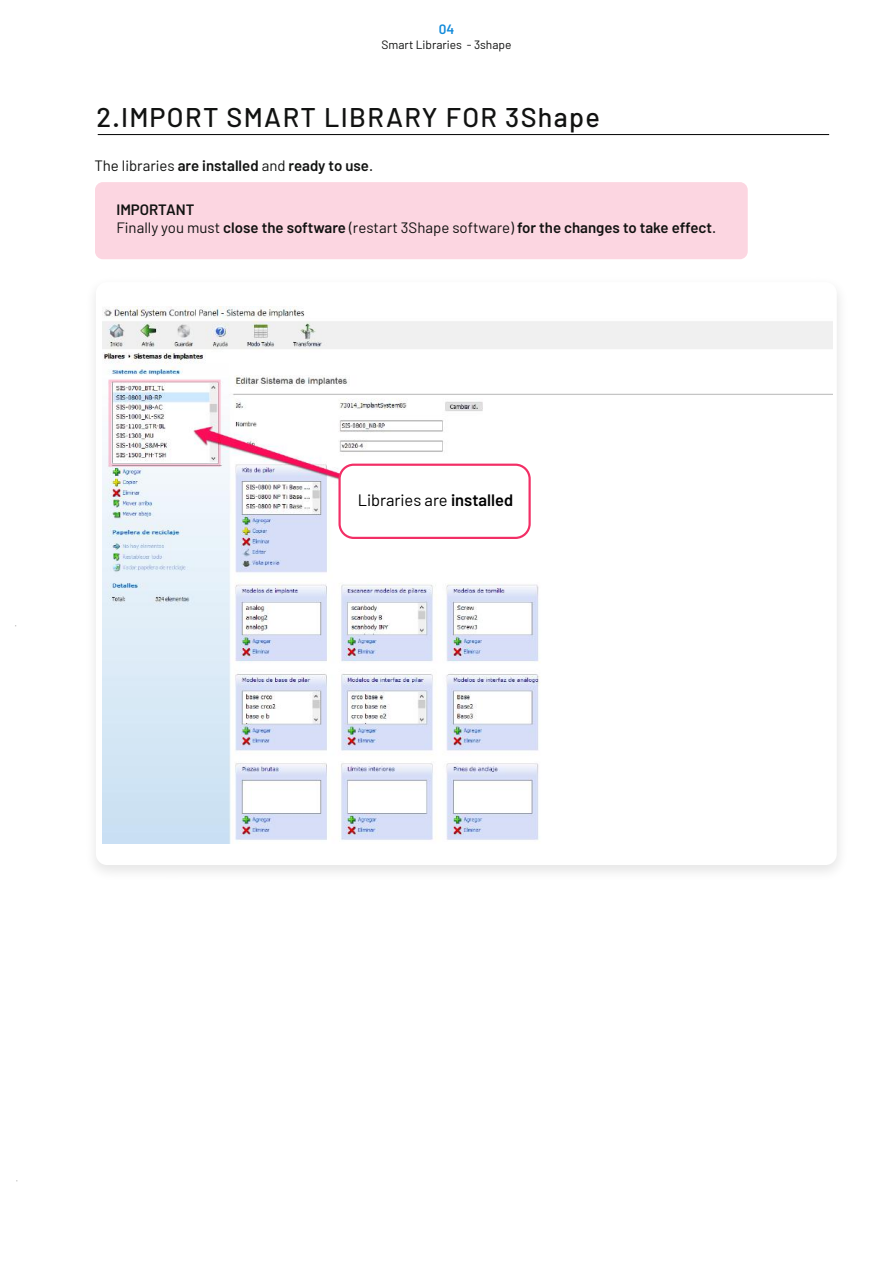
<style>
.page{position:relative;width:893px;height:1263px;background:#fff}
.page>*{position:absolute;margin:0;border:0;box-sizing:border-box;transform-origin:0 0}
.t1{font:500 27px "Barlow";letter-spacing:.05em;color:#111211}
.t2{font:16.5px "Barlow";color:#000}
.t3{font:600 15px/18px "Barlow";color:#111211}
.t4{font:600 13.5px "Barlow";color:#118ada}
.t5{font:12px "Barlow";color:#111211}
.s1{font-weight:400}
.s2{font-weight:600}
</style>
<div class="page">
<hr style="left:98px;top:134px;width:731px;height:1px;background:#000">
<img style="left:102px;top:306px;width:730px;height:537px">
<div style="left:95px;top:182px;width:653px;height:77px;background:#fcd6e1;border-radius:8px"></div>
<div style="left:340px;top:465px;width:190px;height:73px;background:#fff;border-radius:14px"></div>
<div style="left:338px;top:464px;width:193px;height:75px;border:2px solid #f22f66;border-radius:14px"></div>
<p class="t4" style="left:439px;top:21px;width:17px">04</p>
<p class="t5" style="left:381px;top:37px;width:132px">Smart Libraries - 3shape</p>
<h1 class="t1" style="left:96px;top:101px;width:505px">2.IMPORT SMART LIBRARY FOR 3Shape</h1>
<p class="t3" style="left:94px;top:156px;width:280px"><span class="s1">The libraries</span> are installed <span class="s1">and</span> ready to use<span class="s1">.</span></p>
<p class="t3" style="left:116px;top:200px;width:601px">IMPORTANT<br><span class="s1">Finally you must</span> close the software <span class="s1">(restart 3Shape software)</span> for the changes to take effect<span class="s1">.</span></p>
<p class="t2" style="left:358px;top:490px;width:157px">Libraries are <span class="s2">installed</span></p>
</div>
